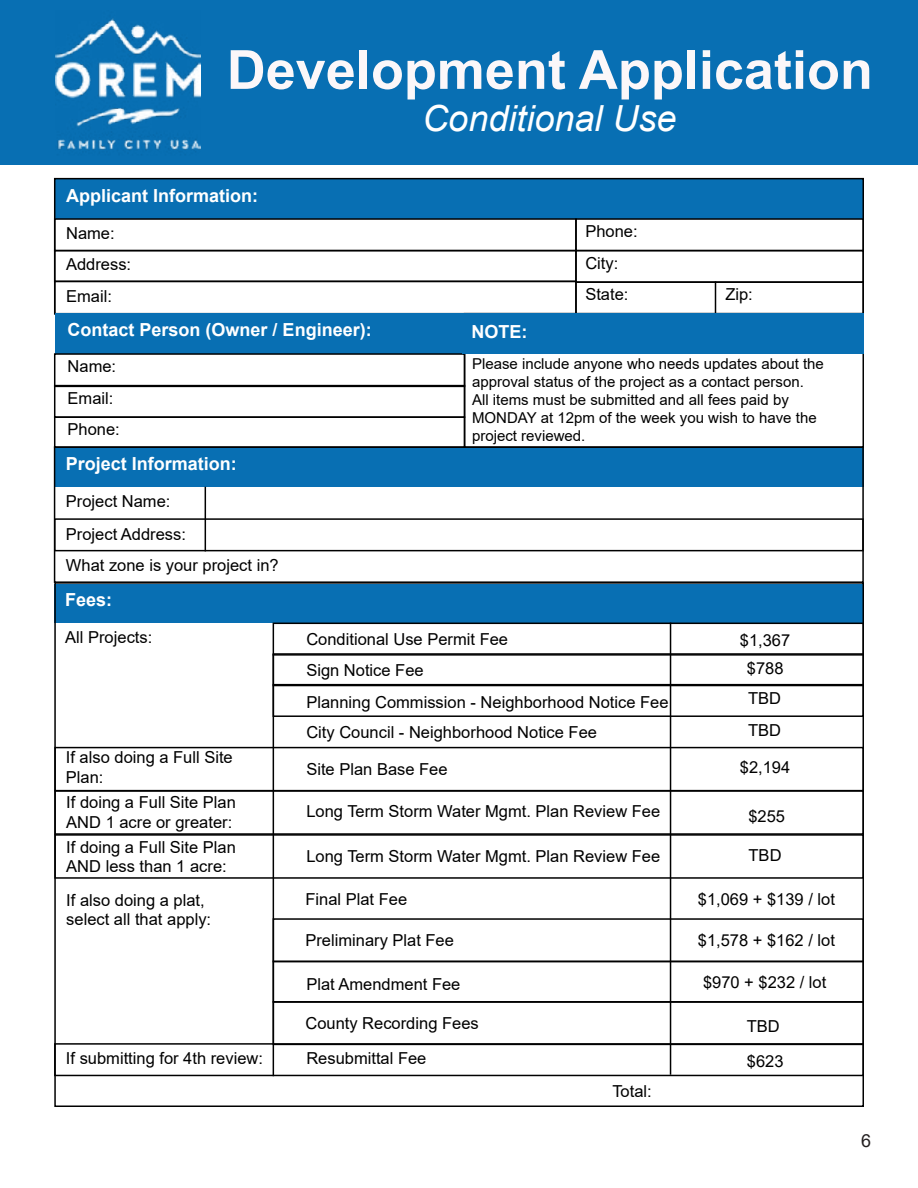
<style>
.page{position:relative;width:918px;height:1188px;background:#fff}
.page>*{position:absolute;margin:0;border:0;box-sizing:border-box;transform-origin:0 0}
.t1{font:700 54px "Arial";color:#fbf7f9}
.t2{font:italic 36px "Arial";color:#fff}
.t3{font:700 18px "Arial";color:#fff}
.t4{font:18px "Arial";color:#231f20}
.t5{font:16.5px/31.5px "Arial";color:#000}
.t6{font:15px/18px "Arial";color:#000}
</style>
<div class="page">
<div style="left:0;top:1px;width:918px;height:164px;background:#086fb3"></div>
<div style="left:54px;top:178px;width:810px;height:40px;background:#086fb3"></div>
<div style="left:54px;top:178px;width:810px;height:136px;border:2px solid #000"></div>
<div style="left:54px;top:218px;width:523px;height:33px;border:2px solid #000"></div>
<div style="left:54px;top:250px;width:523px;height:32px;border:2px solid #000"></div>
<div style="left:54px;top:281px;width:523px;height:33px;border:2px solid #000"></div>
<div style="left:575px;top:218px;width:289px;height:33px;border:2px solid #000"></div>
<div style="left:575px;top:250px;width:289px;height:33px;border:2px solid #000"></div>
<div style="left:575px;top:281px;width:289px;height:33px;border:2px solid #000"></div>
<hr style="left:715px;top:281px;width:1px;height:33px;background:#000">
<div style="left:54px;top:448px;width:810px;height:39px;background:#086fb3"></div>
<div style="left:54px;top:518px;width:810px;height:33px;border:2px solid #000"></div>
<hr style="left:205px;top:487px;width:1px;height:64px;background:#000">
<div style="left:54px;top:584px;width:810px;height:39px;background:#086fb3"></div>
<div style="left:273px;top:623px;width:591px;height:33px;border:2px solid #000"></div>
<div style="left:273px;top:653px;width:591px;height:33px;border:2px solid #000"></div>
<div style="left:54px;top:1043px;width:810px;height:33px;border:2px solid #000"></div>
<hr style="left:273px;top:654px;width:1px;height:422px;background:#000">
<hr style="left:670px;top:623px;width:1px;height:452px;background:#000">
<div style="left:55px;top:313px;width:408px;height:40px;background:#086fb3"></div>
<div style="left:54px;top:353px;width:411px;height:34px;border:2px solid #000"></div>
<div style="left:54px;top:385px;width:411px;height:33px;border:2px solid #000"></div>
<div style="left:54px;top:416px;width:411px;height:32px;border:2px solid #000"></div>
<div style="left:464px;top:313px;width:400px;height:135px;border:2px solid #000"></div>
<div style="left:462px;top:313px;width:402px;height:40px;background:#086fb3"></div>
<div style="left:273px;top:684px;width:591px;height:33px;border:2px solid #000"></div>
<div style="left:54px;top:747px;width:810px;height:44px;border:2px solid #000"></div>
<div style="left:54px;top:790px;width:810px;height:45px;border:2px solid #000"></div>
<div style="left:54px;top:834px;width:810px;height:45px;border:2px solid #000"></div>
<div style="left:273px;top:1001px;width:591px;height:44px;border:2px solid #000"></div>
<div style="left:273px;top:961px;width:591px;height:42px;border:2px solid #000"></div>
<div style="left:273px;top:918px;width:591px;height:44px;border:2px solid #000"></div>
<img style="left:55px;top:18px;width:145px;height:132px">
<h1 class="t1" style="left:227px;top:32px;width:648px">Development Application</h1>
<h2 class="t2" style="left:422px;top:95px;width:256px">Conditional Use</h2>
<p class="t3" style="left:66px;top:183px;width:194px">Applicant Information:</p>
<p class="t5" style="left:66px;top:217px;width:67px">Name:<br>Address:<br>Email:</p>
<p class="t5" style="left:585px;top:215px;width:54px">Phone:<br>City:<br>State:</p>
<p class="t5" style="left:725px;top:279px;width:29px">Zip:</p>
<p class="t3" style="left:68px;top:317px;width:306px">Contact Person (Owner / Engineer):</p>
<p class="t5" style="left:68px;top:350px;width:54px">Name:<br>Email:<br>Phone:</p>
<p class="t3" style="left:66px;top:451px;width:173px">Project Information:</p>
<p class="t5" style="left:66px;top:485px;width:122px;line-height:32.8px">Project Name:<br>Project Address:</p>
<p class="t5" style="left:66px;top:549px;width:214px">What zone is your project in?</p>
<p class="t3" style="left:65px;top:587px;width:49px">Fees:</p>
<p class="t3" style="left:472px;top:319px;width:57px">NOTE:</p>
<p class="t6" style="left:472px;top:355px;width:353px">Please include anyone who needs updates about the approval status of the project as a contact person.<br>All items must be submitted and all fees paid by MONDAY at 12pm of the week you wish to have the project reviewed.</p>
<p class="t5" style="left:65px;top:622px;width:89px">All Projects:</p>
<p class="t5" style="left:66px;top:747px;width:168px;line-height:19.8px">If also doing a Full Site<br>Plan:</p>
<p class="t5" style="left:306px;top:623px;width:203px">Conditional Use Permit Fee<br>Sign Notice Fee</p>
<p class="t5" style="left:740px;top:626px;width:52px;line-height:28px;text-align:center">$1,367 $788</p>
<p class="t5" style="left:306px;top:687px;width:364px">Planning Commission - Neighborhood Notice Fee</p>
<p class="t5" style="left:748px;top:682px;width:34px">TBD</p>
<p class="t5" style="left:306px;top:716px;width:292px">City Council - Neighborhood Notice Fee</p>
<p class="t5" style="left:748px;top:714px;width:34px">TBD</p>
<p class="t5" style="left:306px;top:753px;width:143px">Site Plan Base Fee</p>
<p class="t5" style="left:740px;top:751px;width:52px">$2,194</p>
<p class="t5" style="left:66px;top:792px;width:171px;line-height:19.8px">If doing a Full Site Plan<br>AND 1 acre or greater:</p>
<p class="t5" style="left:306px;top:795px;width:355px">Long Term Storm Water Mgmt. Plan Review Fee</p>
<p class="t5" style="left:66px;top:837px;width:171px;line-height:19.8px">If doing a Full Site Plan<br>AND less than 1 acre:</p>
<p class="t5" style="left:306px;top:841px;width:355px">Long Term Storm Water Mgmt. Plan Review Fee</p>
<p class="t5" style="left:749px;top:839px;width:35px">TBD</p>
<p class="t5" style="left:66px;top:890px;width:146px;line-height:19.8px">If also doing a plat, select all that apply:</p>
<p class="t5" style="left:305px;top:884px;width:103px">Final Plat Fee</p>
<p class="t5" style="left:305px;top:925px;width:150px">Preliminary Plat Fee</p>
<p class="t5" style="left:306px;top:968px;width:156px">Plat Amendment Fee</p>
<p class="t5" style="left:305px;top:1007px;width:175px">County Recording Fees</p>
<p class="t5" style="left:748px;top:800px;width:38px">$255</p>
<p class="t5" style="left:698px;top:884px;width:139px">$1,069 + $139 / lot</p>
<p class="t5" style="left:698px;top:925px;width:139px">$1,578 + $162 / lot</p>
<p class="t5" style="left:703px;top:967px;width:125px">$970 + $232 / lot</p>
<p class="t5" style="left:747px;top:1010px;width:34px">TBD</p>
<p class="t5" style="left:66px;top:1042px;width:199px">If submitting for 4th review:</p>
<p class="t5" style="left:306px;top:1042px;width:122px">Resubmittal Fee</p>
<p class="t5" style="left:612px;top:1076px;width:41px">Total:</p>
<p class="t5" style="left:747px;top:1046px;width:38px">$623</p>
<p class="t4" style="left:861px;top:1128px;width:12px">6</p>
</div>
